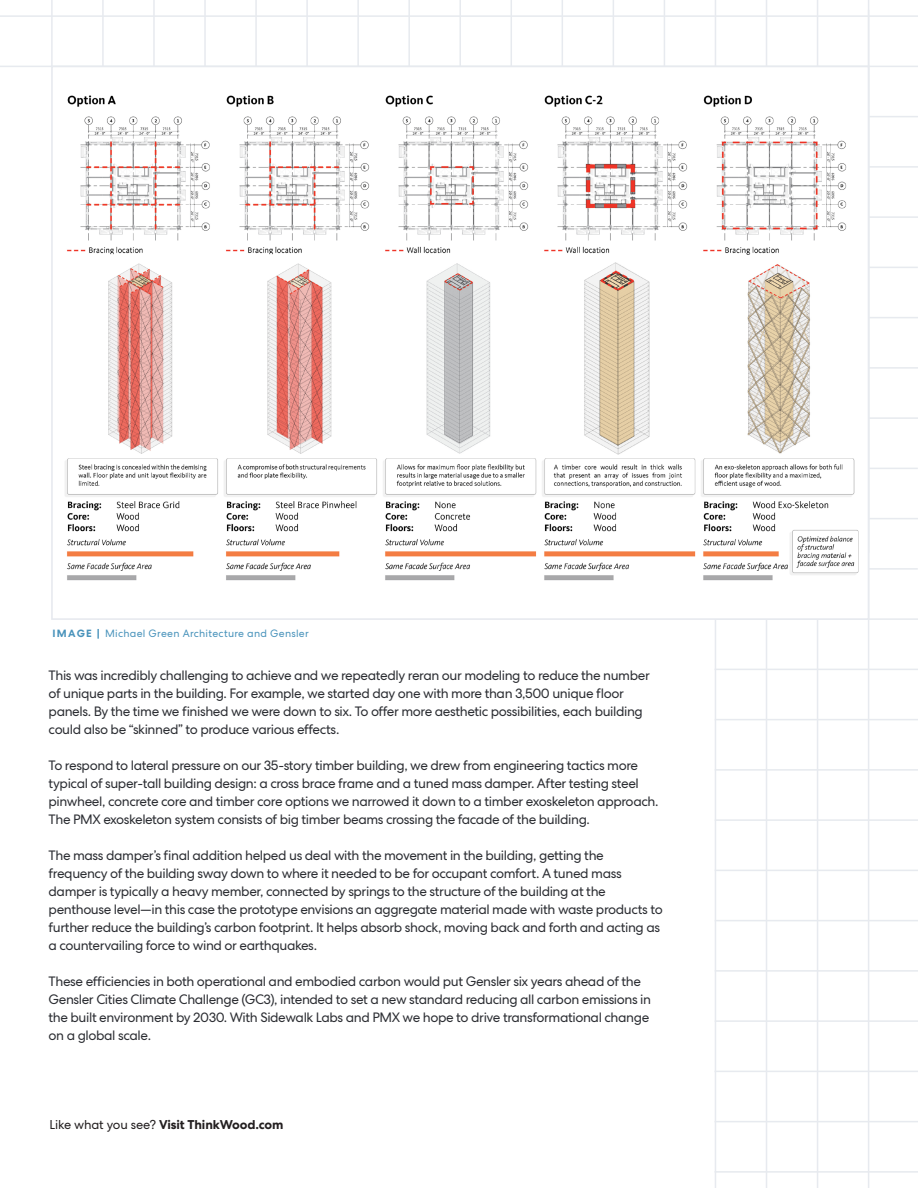
<style>
.page{position:relative;width:918px;height:1188px;background:#fff}
.page>*{position:absolute;margin:0;border:0;box-sizing:border-box;transform-origin:0 0}
.t1{font:13.5px/18px "Centra No 2";letter-spacing:-.03em;color:#2c2e33}
.t2{font:700 12.75px "Centra No 2";letter-spacing:-.01em;color:#231f20}
.t3{font:10.5px "Centra No 2";letter-spacing:.025em;color:#4993bb}
.s1{font-weight:700}
.s2{font-weight:400}
</style>
<div class="page">
<hr style="left:613px;top:0;width:1px;height:67px;background:#e7eaef">
<hr style="left:562px;top:0;width:1px;height:67px;background:#e7eaef">
<hr style="left:511px;top:0;width:1px;height:67px;background:#e7eaef">
<hr style="left:459px;top:0;width:2px;height:67px;background:#e7eaef">
<hr style="left:408px;top:0;width:2px;height:67px;background:#e7eaef">
<hr style="left:357px;top:0;width:2px;height:67px;background:#e7eaef">
<hr style="left:306px;top:0;width:2px;height:67px;background:#e7eaef">
<hr style="left:255px;top:0;width:2px;height:67px;background:#e7eaef">
<hr style="left:204px;top:0;width:2px;height:67px;background:#e7eaef">
<hr style="left:153px;top:0;width:2px;height:67px;background:#e7eaef">
<hr style="left:102px;top:0;width:2px;height:67px;background:#e7eaef">
<hr style="left:51px;top:0;width:2px;height:67px;background:#e7eaef">
<hr style="left:715px;top:1171px;width:203px;height:2px;background:#e7eaef">
<hr style="left:715px;top:719px;width:203px;height:1px;background:#e7eaef">
<hr style="left:715px;top:870px;width:203px;height:1px;background:#e7eaef">
<hr style="left:715px;top:1071px;width:203px;height:1px;background:#e7eaef">
<hr style="left:715px;top:769px;width:203px;height:2px;background:#e7eaef">
<hr style="left:715px;top:970px;width:203px;height:2px;background:#e7eaef">
<hr style="left:715px;top:920px;width:203px;height:1px;background:#e7eaef">
<hr style="left:715px;top:1121px;width:203px;height:1px;background:#e7eaef">
<hr style="left:715px;top:819px;width:203px;height:2px;background:#e7eaef">
<hr style="left:715px;top:1020px;width:203px;height:2px;background:#e7eaef">
<hr style="left:868px;top:0;width:1px;height:553px;background:#e7eaef">
<hr style="left:817px;top:0;width:1px;height:1188px;background:#e7eaef">
<hr style="left:766px;top:0;width:1px;height:1188px;background:#e7eaef">
<hr style="left:715px;top:0;width:1px;height:1188px;background:#e7eaef">
<hr style="left:664px;top:0;width:1px;height:67px;background:#e7eaef">
<hr style="left:715px;top:669px;width:203px;height:1px;background:#e7eaef">
<hr style="left:715px;top:317px;width:203px;height:1px;background:#e7eaef">
<hr style="left:715px;top:518px;width:203px;height:1px;background:#e7eaef">
<hr style="left:715px;top:618px;width:203px;height:2px;background:#e7eaef">
<hr style="left:715px;top:116px;width:203px;height:1px;background:#e7eaef">
<hr style="left:0;top:66px;width:918px;height:1px;background:#e7eaef">
<hr style="left:0;top:15px;width:918px;height:2px;background:#e7eaef">
<hr style="left:868px;top:10px;width:1px;height:1178px;background:#e7eaef">
<hr style="left:715px;top:216px;width:203px;height:2px;background:#e7eaef">
<hr style="left:715px;top:417px;width:203px;height:2px;background:#e7eaef">
<hr style="left:715px;top:267px;width:203px;height:1px;background:#e7eaef">
<hr style="left:715px;top:468px;width:203px;height:1px;background:#e7eaef">
<hr style="left:715px;top:568px;width:203px;height:2px;background:#e7eaef">
<hr style="left:715px;top:166px;width:203px;height:2px;background:#e7eaef">
<hr style="left:715px;top:367px;width:203px;height:2px;background:#e7eaef">
<img style="left:65px;top:70px;width:801px;height:541px">
<p class="t3" style="left:52px;top:628px;width:258px"><span class="s1">IMAGE |</span> Michael Green Architecture and Gensler</p>
<p class="t1" style="left:49px;top:666px;width:603px">This was incredibly challenging to achieve and we repeatedly reran our modeling to reduce the number of unique parts in the building. For example, we started day one with more than 3,500 unique floor panels. By the time we finished we were down to six. To offer more aesthetic possibilities, each building could also be “skinned” to produce various effects.</p>
<p class="t1" style="left:49px;top:756px;width:611px">To respond to lateral pressure on our 35-story timber building, we drew from engineering tactics more typical of super-tall building design: a cross brace frame and a tuned mass damper. After testing steel pinwheel, concrete core and timber core options we narrowed it down to a timber exoskeleton approach.<br>The PMX exoskeleton system consists of big timber beams crossing the facade of the building.</p>
<p class="t1" style="left:49px;top:846px;width:616px">The mass damper’s final addition helped us deal with the movement in the building, getting the frequency of the building sway down to where it needed to be for occupant comfort. A tuned mass damper is typically a heavy member, connected by springs to the structure of the building at the penthouse level—in this case the prototype envisions an aggregate material made with waste products to further reduce the building’s carbon footprint. It helps absorb shock, moving back and forth and acting as a countervailing force to wind or earthquakes.</p>
<p class="t1" style="left:49px;top:972px;width:604px">These efficiencies in both operational and embodied carbon would put Gensler six years ahead of the Gensler Cities Climate Challenge (GC3), intended to set a new standard reducing all carbon emissions in the built environment by 2030. With Sidewalk Labs and PMX we hope to drive transformational change on a global scale.</p>
<p class="t2" style="left:50px;top:1117px;width:236px"><span class="s2">Like what you see?</span> Visit ThinkWood.com</p>
</div>
